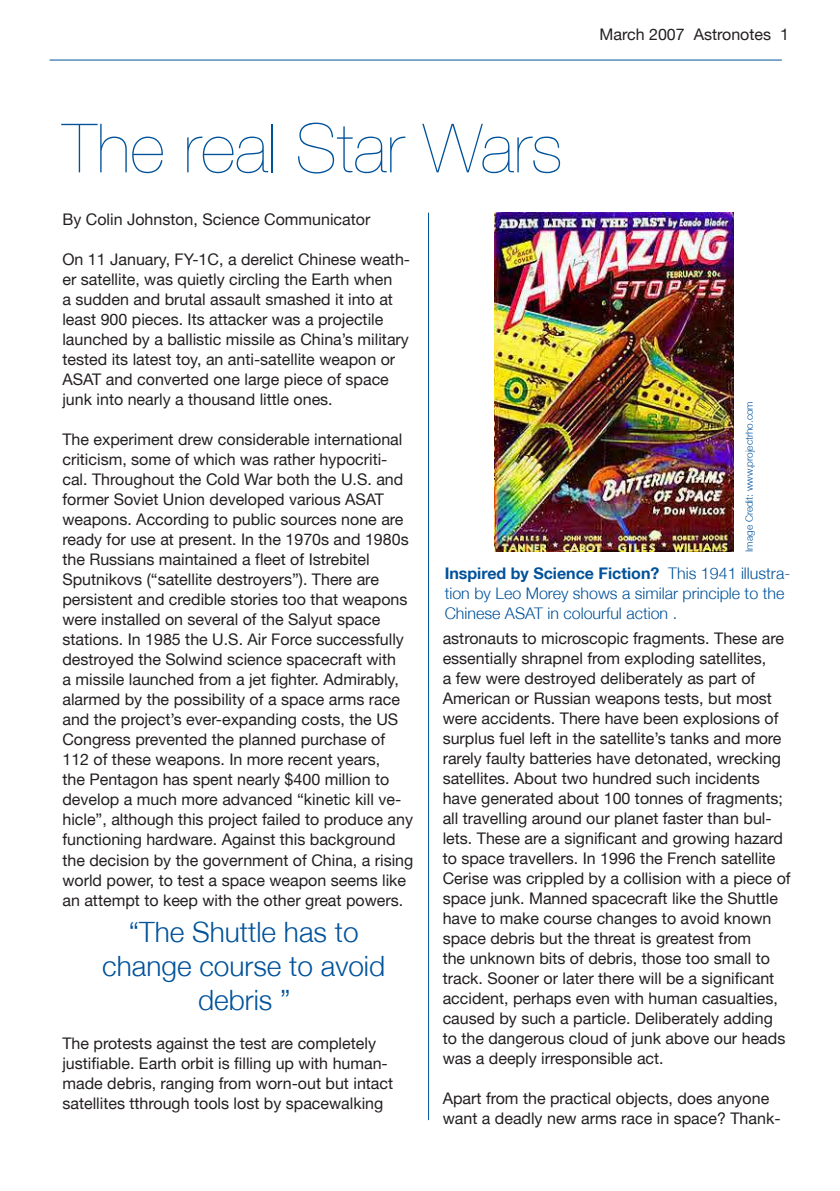
<style>
.page{position:relative;width:840px;height:1191px;background:#fff}
.page>*{position:absolute;margin:0;border:0;box-sizing:border-box;transform-origin:0 0}
.HEADING{font:200 68px "Helvetica Neue LT";color:#01529a}
.Pulled_quote{font:300 28px/34px "Helvetica Neue";color:#01529a;text-align:center}
.Page_Top_Detail_-_Ri{font:16px/20px "Helvetica Neue";color:#231f20}
.t1{font:300 16px/20px "Helvetica Neue";color:#01529a}
.t2{font:300 10px "Helvetica Neue";color:#01529a}
.s1{font-family:"Helvetica Neue LT";font-weight:700}
</style>
<div class="page">
<hr style="left:428px;top:213px;width:1px;height:907px;background:#01529a">
<hr style="left:50px;top:60px;width:731px;height:1px;background:#01529a">
<img style="left:494px;top:212px;width:238px;height:339px">
<p class="HEADING" style="left:62px;top:109px;width:501px">The real Star Wars</p>
<p class="Page_Top_Detail_-_Ri" style="left:599px;top:24px;width:191px">March 2007 Astronotes 1</p>
<p class="Page_Top_Detail_-_Ri" style="left:62px;top:209px;width:309px">By Colin Johnston, Science Communicator</p>
<p class="Page_Top_Detail_-_Ri" style="left:62px;top:249px;width:349px">On 11 January, FY-1C, a derelict Chinese weath&shy;er satellite, was quietly circling the Earth when<br>a sudden and brutal assault smashed it into at least 900 pieces. Its attacker was a projectile launched by a ballistic missile as China’s military tested its latest toy, an anti-satellite weapon or ASAT and converted one large piece of space junk into nearly a thousand little ones.</p>
<p class="Page_Top_Detail_-_Ri" style="left:62px;top:429px;width:352px">The experiment drew considerable international criticism, some of which was rather hypocriti&shy;cal. Throughout the Cold War both the U.S. and former Soviet Union developed various ASAT weapons. According to public sources none are ready for use at present. In the 1970s and 1980s the Russians maintained a fleet of Istrebitel Sputnikovs (“satellite destroyers”). There are persistent and credible stories too that weapons were installed on several of the Salyut space stations. In 1985 the U.S. Air Force successfully destroyed the Solwind science spacecraft with<br>a missile launched from a jet fighter. Admirably, alarmed by the possibility of a space arms race and the project’s ever-expanding costs, the US Congress prevented the planned purchase of 112 of these weapons. In more recent years,<br>the Pentagon has spent nearly $400 million to develop a much more advanced “kinetic kill ve&shy;hicle”, although this project failed to produce any functioning hardware. Against this background the decision by the government of China, a rising world power, to test a space weapon seems like an attempt to keep with the other great powers.</p>
<p class="Pulled_quote" style="left:102px;top:914px;width:284px">“The Shuttle has to change course to avoid debris ”</p>
<p class="Page_Top_Detail_-_Ri" style="left:62px;top:1033px;width:332px">The protests against the test are completely justifiable. Earth orbit is filling up with human&shy;made debris, ranging from worn-out but intact satellites tthrough tools lost by spacewalking</p>
<p class="t2" style="left:742px;top:552px;width:152px;rotate:-90deg">Image Credit: www.projectrho.com</p>
<p class="t1" style="left:444px;top:563px;width:347px"><span class="s1">Inspired by Science Fiction?</span> This 1941 illustra&shy;tion by Leo Morey shows a similar principle to the<br>Chinese ASAT in colourful action .</p>
<p class="Page_Top_Detail_-_Ri" style="left:442px;top:627px;width:349px">astronauts to microscopic fragments. These are essentially shrapnel from exploding satellites,<br>a few were destroyed deliberately as part of American or Russian weapons tests, but most were accidents. There have been explosions of surplus fuel left in the satellite’s tanks and more rarely faulty batteries have detonated, wrecking satellites. About two hundred such incidents have generated about 100 tonnes of fragments; all travelling around our planet faster than bul&shy;lets. These are a significant and growing hazard to space travellers. In 1996 the French satellite Cerise was crippled by a collision with a piece of space junk. Manned spacecraft like the Shuttle have to make course changes to avoid known space debris but the threat is greatest from<br>the unknown bits of debris, those too small to track. Sooner or later there will be a significant accident, perhaps even with human casualties, caused by such a particle. Deliberately adding to the dangerous cloud of junk above our heads was a deeply irresponsible act.</p>
<p class="Page_Top_Detail_-_Ri" style="left:442px;top:1087px;width:339px">Apart from the practical objects, does anyone want a deadly new arms race in space? Thank-</p>
</div>
